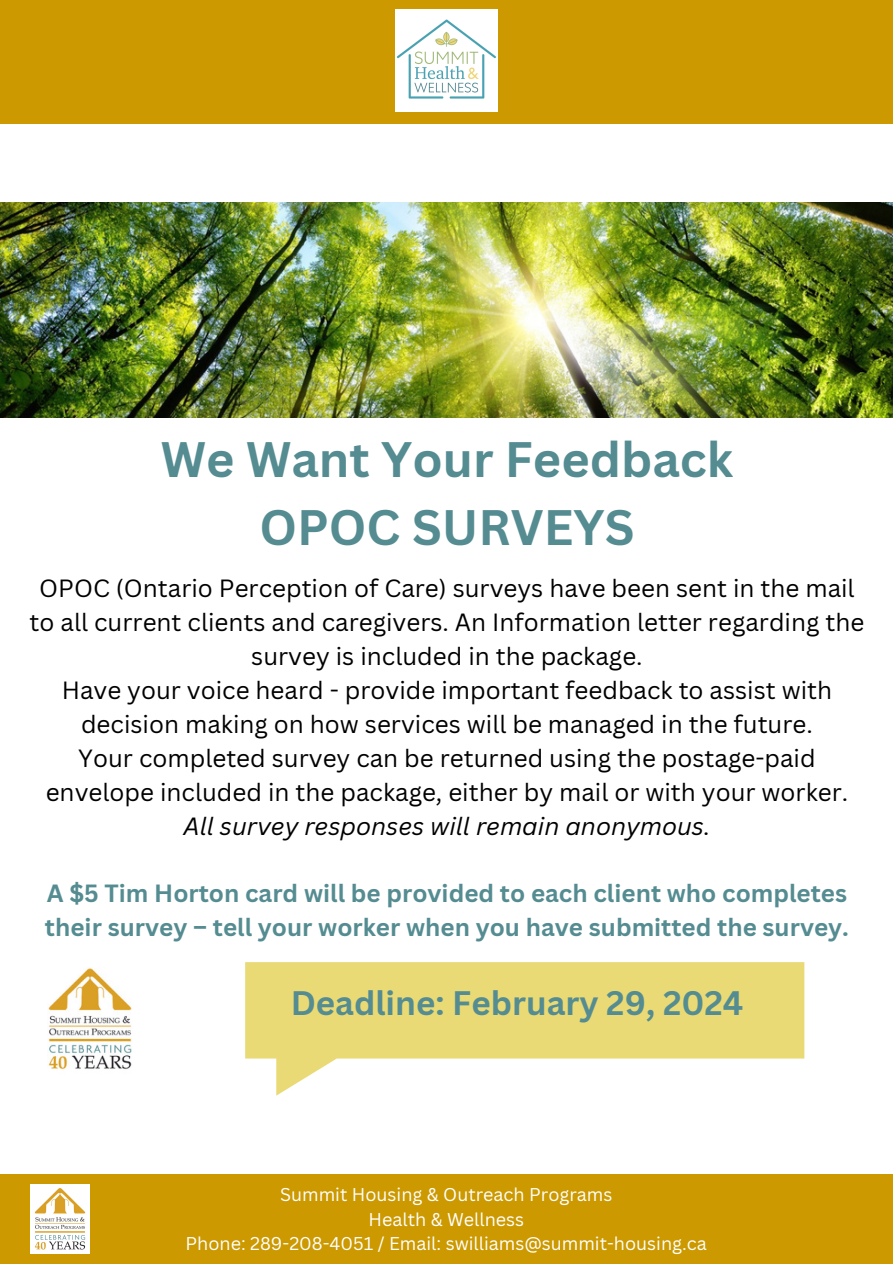
<style>
.page{position:relative;width:893px;height:1264px;background:#fff}
.page>*{position:absolute;margin:0;border:0;box-sizing:border-box;transform-origin:0 0}
.t1{font:700 48.45px/67.8px "Canva Sans";color:#548c91;text-align:center}
.t2{font:700 33px "Canva Sans";color:#548c91}
.t3{font:24.3px/33.9px "Canva Sans";color:#000;text-align:center}
.t4{font:700 24.3px/33.9px "Canva Sans";color:#548c91}
.t5{font:18px "Canva Sans";color:#fff}
.s1{font-style:italic}
</style>
<div class="page">
<div style="left:0;top:0;width:892px;height:124px;background:#c90"></div>
<div style="left:0;top:1174px;width:892px;height:89px;background:#c90"></div>
<img style="left:396px;top:10px;width:101px;height:101px">
<img style="left:31px;top:1184px;width:58px;height:68px">
<img style="left:0;top:202px;width:892px;height:215px">
<svg style="left:245px;top:962px;width:559px;height:133px;fill:#e9da75"></svg>
<img style="left:48px;top:968px;width:84px;height:102px">
<p class="t1" style="left:161px;top:424px;width:573px">We Want Your Feedback<br>OPOC SURVEYS</p>
<h4 class="t3" style="left:30px;top:571px;width:836px">OPOC (Ontario Perception of Care) surveys have been sent in the mail to all current clients and caregivers. An Information letter regarding the survey is included in the package.<br>Have your voice heard - provide important feedback to assist with decision making on how services will be managed in the future.<br>Your completed survey can be returned using the postage-paid envelope included in the package, either by mail or with your worker.<br><span class="s1">All survey responses will remain anonymous.</span></h4>
<h3 class="t4" style="left:45px;top:876px;width:805px">A $5 Tim Horton card will be provided to each client who completes their survey – tell your worker when you have submitted the survey.</h3>
<h2 class="t2" style="left:291px;top:979px;width:454px">Deadline: February 29, 2024</h2>
<p class="t5" style="left:280px;top:1181px;width:333px">Summit Housing &amp; Outreach Programs</p>
<p class="t5" style="left:368px;top:1206px;width:157px">Health &amp; Wellness</p>
<p class="t5" style="left:185px;top:1230px;width:523px">Phone: 289-208-4051 / Email: swilliams@summit-housing.ca</p>
</div>
